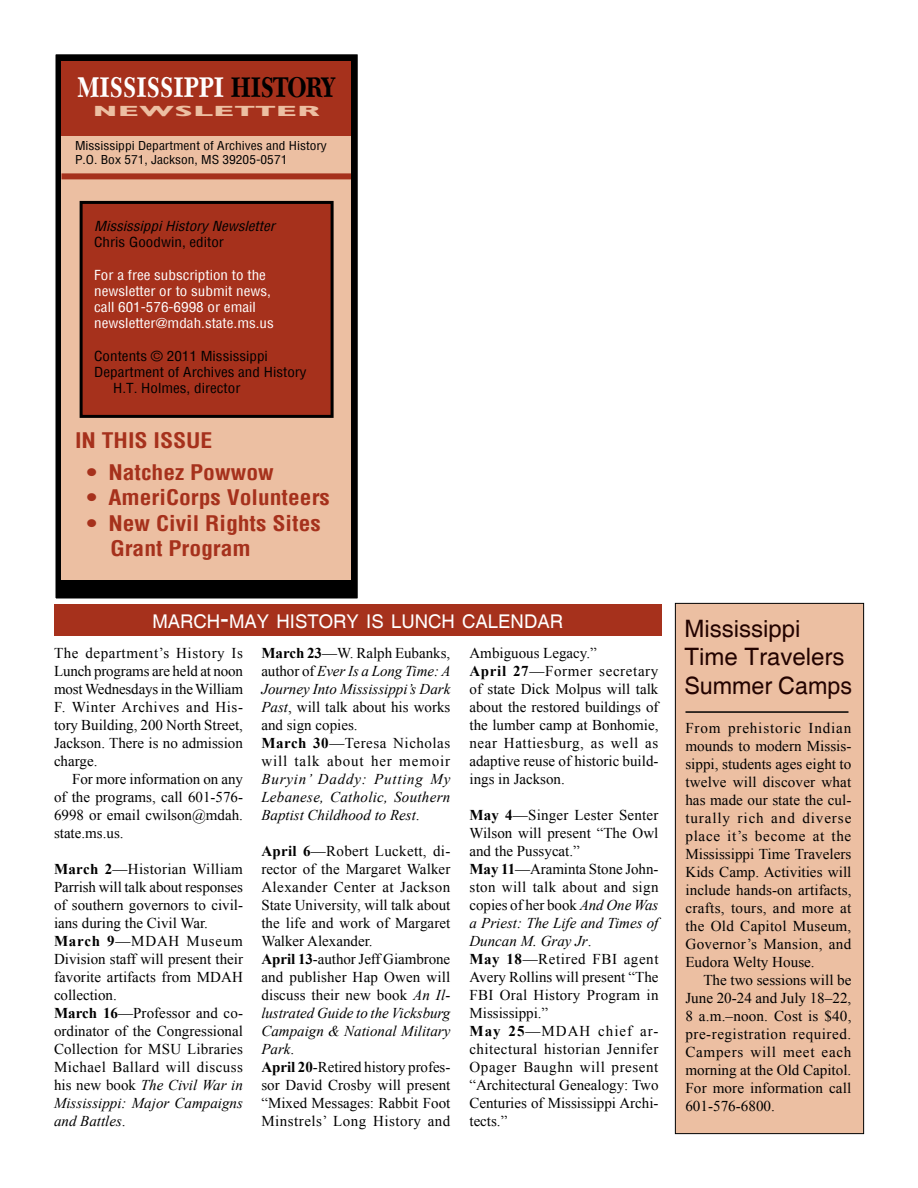
<style>
.page{position:relative;width:918px;height:1188px;background:#fff}
.page>*{position:absolute;margin:0;border:0;box-sizing:border-box;transform-origin:0 0}
.t1{font:700 30px "New Caledonia";color:#fff;scale:.8 1}
.t2{font:24px/28.8px "Helvetica";color:#230300}
.t3{font:700 condensed 21px/25.2px "Helvetica";color:#a6311c;scale:1.12 1}
.t4{font:18.9px "Helvetica";color:#fff}
.t5{font:15px/18px "Times New Roman";color:#000}
.t6{font:italic 15px/18px "Times New Roman";letter-spacing:.02em;color:#000;text-align:justify}
.t7{font:700 condensed 14.7px "Gill Sans";color:#ecbfa2;scale:2.83 1}
.t8{font:condensed 13.5px/16.2px "Helvetica";color:#fff;scale:1.12 1}
.t9{font:condensed 13.5px "Helvetica";color:#000;scale:1.12 1}
.t10{font:italic condensed 13.5px "Helvetica";color:#000;scale:1.12 1}
.t11{font:condensed 12px/14.4px "Helvetica";color:#000;scale:1.12 1}
.s1{color:#000}
.s2{font-size:27px}
.s3{font-weight:700}
.s4{font-style:italic}
.s5{font-style:normal}
</style>
<div class="page">
<div style="left:54px;top:604px;width:608px;height:32px;background:#a6311c"></div>
<div style="left:55px;top:54px;width:303px;height:545px;background:#000"></div>
<div style="left:54px;top:53px;width:305px;height:547px;border:2px solid #fff"></div>
<div style="left:62px;top:61px;width:289px;height:75px;background:#a6311c"></div>
<div style="left:62px;top:136px;width:289px;height:443px;background:#ecbfa2"></div>
<div style="left:80px;top:201px;width:254px;height:217px;background:#a6311c;border:3px solid #000"></div>
<div style="left:62px;top:173px;width:289px;height:6px;background:#a6311c"></div>
<div style="left:675px;top:603px;width:189px;height:531px;background:#ecbfa2;border:1px solid #000"></div>
<hr style="left:686px;top:711px;width:163px;height:2px;background:#000">
<h1 class="t1" style="left:77px;top:70px;width:325px">MISSISSIPPI <span class="s1">HISTORY</span></h1>
<p class="t7" style="left:92px;top:102px;width:82px">NEWSLETTER</p>
<p class="t11" style="left:75px;top:138px;width:226px">Mississippi Department of Archives and History<br>P.O. Box 571, Jackson, MS 39205-0571</p>
<p class="t10" style="left:94px;top:217px;width:163px">Mississippi History Newsletter</p>
<p class="t9" style="left:94px;top:234px;width:117px">Chris Goodwin, editor</p>
<p class="t8" style="left:94px;top:267px;width:162px">For a free subscription to the newsletter or to submit news, call 601-576-6998 or email newsletter@mdah.state.ms.us</p>
<p class="t9" style="left:94px;top:347px;width:157px">Contents © 2011 Mississippi</p>
<p class="t9" style="left:94px;top:363px;width:191px">Department of Archives and History</p>
<p class="t9" style="left:113px;top:379px;width:115px">H.T. Holmes, director</p>
<h3 class="t3" style="left:75px;top:427px;width:124px">IN THIS ISSUE</h3>
<h3 class="t3" style="left:87px;top:460px;width:168px">• Natchez Powwow</h3>
<h3 class="t3" style="left:87px;top:485px;width:219px">• AmeriCorps Volunteers</h3>
<h3 class="t3" style="left:110px;top:510px;width:189px;text-indent:-24px">• New Civil Rights Sites<br>Grant Program</h3>
<p class="t4" style="left:152px;top:610px;width:412px">MARCH<span class="s2">-</span>MAY HISTORY IS LUNCH CALENDAR</p>
<p class="t5" style="left:54px;top:644px;width:191px;text-align:justify">The department’s History Is Lunch programs are held at noon most Wednesdays in the William F. Winter Archives and His&shy;tory Building, 200 North Street, Jackson. There is no admission charge.</p>
<p class="t5" style="left:54px;top:770px;width:191px;text-align:justify;text-indent:18px">For more information on any of the programs, call 601-576- 6998 or email cwilson@mdah. state.ms.us.</p>
<p class="t5" style="left:54px;top:860px;width:191px"><span class="s3">March 2</span>—Historian William<br>Parrish will talk about responses of southern governors to civil&shy;ians during the Civil War.<br><span class="s3">March 9</span>—MDAH Museum<br>Division staff will present their favorite artifacts from MDAH collection.<br><span class="s3">March 16</span>—Professor and co&shy;ordinator of the Congressional<br>Collection for MSU Libraries<br>Michael Ballard will discuss his new book <span class="s4">The Civil War in<br>Mississippi: Major Campaigns and Battles</span>.</p>
<p class="t5" style="left:261px;top:644px;width:191px"><span class="s3">March 23</span>—W. Ralph Eubanks, author of <span class="s4">Ever Is a Long Time: A<br>Journey Into Mississippi’s Dark<br>Past</span>, will talk about his works and sign copies.<br><span class="s3">March 30</span>—Teresa Nicholas will talk about her memoir</p>
<p class="t6" style="left:261px;top:770px;width:191px">Buryin’ Daddy: Putting My Lebanese, Catholic, Southern Baptist Childhood to Rest<span class="s5">.</span></p>
<p class="t5" style="left:261px;top:842px;width:191px"><span class="s3">April 6</span>—Robert Luckett, di&shy;rector of the Margaret Walker<br>Alexander Center at Jackson<br>State University, will talk about the life and work of Margaret<br>Walker Alexander.<br><span class="s3">April 13</span>-author Jeff Giambrone and publisher Hap Owen will discuss their new book <span class="s4">An Il&shy;lustrated Guide to the Vicksburg<br>Campaign &amp; National Military<br>Park</span>.<br><span class="s3">April 20</span>-Retired history profes&shy;sor David Crosby will present “Mixed Messages: Rabbit Foot<br>Minstrels’ Long History and</p>
<p class="t5" style="left:470px;top:644px;width:191px">Ambiguous Legacy.”<br><span class="s3">April 27</span>—Former secretary of state Dick Molpus will talk about the restored buildings of the lumber camp at Bonhomie, near Hattiesburg, as well as adaptive reuse of historic build&shy;ings in Jackson.</p>
<p class="t5" style="left:470px;top:806px;width:191px"><span class="s3">May 4</span>—Singer Lester Senter<br>Wilson will present “The Owl and the Pussycat.”<br><span class="s3">May 11</span>—Araminta Stone John&shy;ston will talk about and sign copies of her book <span class="s4">And One Was a Priest: The Life and Times of<br>Duncan M. Gray Jr</span>.<br><span class="s3">May 18</span>—Retired FBI agent<br>Avery Rollins will present “The<br>FBI Oral History Program in<br>Mississippi.”<br><span class="s3">May 25</span>—MDAH chief ar&shy;chitectural historian Jennifer<br>Opager Baughn will present “Architectural Genealogy: Two<br>Centuries of Mississippi Archi&shy;tects.”</p>
<h2 class="t2" style="left:684px;top:615px;width:169px">Mississippi<br>Time Travelers<br>Summer Camps</h2>
<p class="t5" style="left:685px;top:718px;width:168px;text-align:justify">From prehistoric Indian mounds to modern Missis&shy;sippi, students ages eight to twelve will discover what has made our state the cul&shy;turally rich and diverse place it’s become at the Mississippi Time Travelers Kids Camp. Activities will include hands-on artifacts, crafts, tours, and more at the Old Capitol Museum, Governor’s Mansion, and Eudora Welty House.</p>
<p class="t5" style="left:685px;top:970px;width:168px;text-align:justify;text-indent:18px">The two sessions will be June 20-24 and July 18–22, 8 a.m.–noon. Cost is $40, pre-registration required.<br>Campers will meet each morning at the Old Capitol.<br>For more information call 601-576-6800.</p>
</div>
